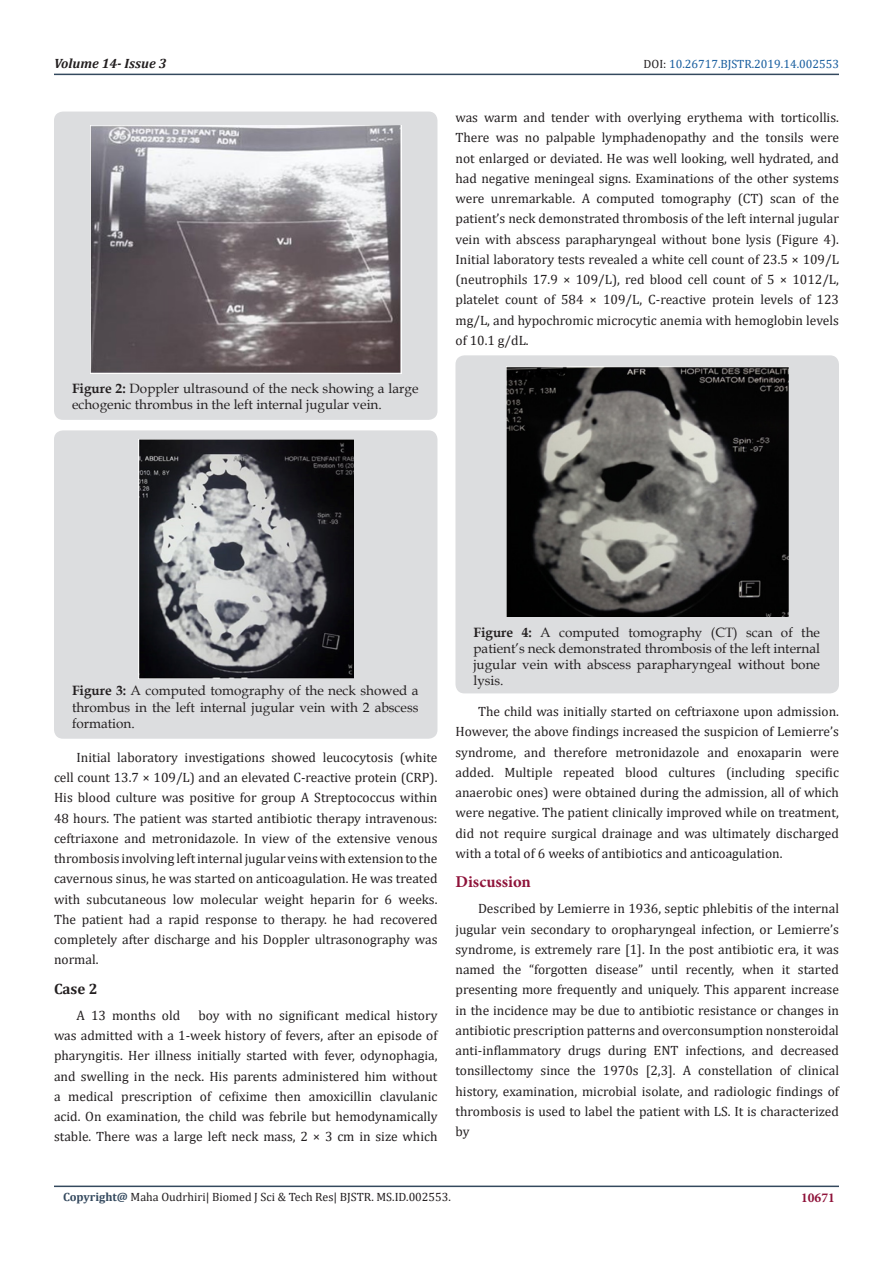
<style>
.page{position:relative;width:893px;height:1263px;background:#fff}
.page>*{position:absolute;margin:0;border:0;box-sizing:border-box;transform-origin:0 0}
.t1{font:700 16.5px "Minion Pro";color:#8f133a}
.t2{font:700 15px "Cambria";color:#231f20}
.t3{font:13.5px/20.2px "Cambria";color:#231f20;text-align:justify}
.t4{font:13.5px/16.2px "Book Antiqua";color:#231f20;text-align:justify}
.t5{font:italic 700 13.5px "Cambria";color:#231f20}
.t6{font:700 13.5px "Minion Pro";color:#8f133a}
.t7{font:12px "Cambria";color:#231f20}
.t8{font:12px "Cambria";color:#175d9e}
.s1{color:#231f20}
.s2{font-weight:700}
.s3{font-weight:700;color:#34495e}
</style>
<div class="page">
<hr style="left:54px;top:74px;width:785px;height:1px;background:#34495e">
<hr style="left:54px;top:1185px;width:785px;height:2px;background:#34495e">
<div style="left:54px;top:112px;width:383px;height:308px;background:#dcdddf;border-radius:9px"></div>
<img style="left:90px;top:126px;width:311px;height:248px">
<div style="left:54px;top:430px;width:383px;height:309px;background:#dcdddf;border-radius:9px"></div>
<img style="left:138px;top:440px;width:216px;height:239px">
<div style="left:455px;top:355px;width:384px;height:338px;background:#dcdddf;border-radius:9px"></div>
<img style="left:506px;top:367px;width:282px;height:250px">
<p class="t5" style="left:54px;top:54px;width:114px">Volume 14- Issue 3</p>
<p class="t8" style="left:643px;top:56px;width:197px"><span class="s1">DOI:</span> 10.26717.BJSTR.2019.14.002553</p>
<p class="t4" style="left:72px;top:380px;width:348px"><span class="s2">Figure 2:</span> Doppler ultrasound of the neck showing a large echogenic thrombus in the left internal jugular vein.</p>
<p class="t3" style="left:455px;top:107px;width:385px">was warm and tender with overlying erythema with torticollis.<br>There was no palpable lymphadenopathy and the tonsils were not enlarged or deviated. He was well looking, well hydrated, and had negative meningeal signs. Examinations of the other systems were unremarkable. A computed tomography (CT) scan of the patient’s neck demonstrated thrombosis of the left internal jugular vein with abscess parapharyngeal without bone lysis (Figure 4).<br>Initial laboratory tests revealed a white cell count of 23.5 × 109/L (neutrophils 17.9 × 109/L), red blood cell count of 5 × 1012/L, platelet count of 584 × 109/L, C-reactive protein levels of 123 mg/L, and hypochromic microcytic anemia with hemoglobin levels of 10.1 g/dL.</p>
<p class="t4" style="left:72px;top:682px;width:348px"><span class="s2">Figure 3:</span> A computed tomography of the neck showed a thrombus in the left internal jugular vein with 2 abscess formation.</p>
<p class="t3" style="left:54px;top:747px;width:385px;text-indent:22px">Initial laboratory investigations showed leucocytosis (white cell count 13.7 × 109/L) and an elevated C-reactive protein (CRP).<br>His blood culture was positive for group A Streptococcus within 48 hours. The patient was started antibiotic therapy intravenous: ceftriaxone and metronidazole. In view of the extensive venous thrombosis involving left internal jugular veins with extension to the cavernous sinus, he was started on anticoagulation. He was treated with subcutaneous low molecular weight heparin for 6 weeks.<br>The patient had a rapid response to therapy. he had recovered completely after discharge and his Doppler ultrasonography was normal.</p>
<p class="t2" style="left:54px;top:978px;width:45px">Case 2</p>
<p class="t3" style="left:76px;top:1005px;width:105px">A 13 months old</p>
<p class="t3" style="left:54px;top:1005px;width:385px;text-indent:145px">boy with no significant medical history was admitted with a 1-week history of fevers, after an episode of pharyngitis. Her illness initially started with fever, odynophagia, and swelling in the neck. His parents administered him without a medical prescription of cefixime then amoxicillin clavulanic acid. On examination, the child was febrile but hemodynamically stable. There was a large left neck mass, 2 × 3 cm in size which</p>
<p class="t4" style="left:473px;top:623px;width:348px"><span class="s2">Figure 4:</span> A computed tomography (CT) scan of the patient’s neck demonstrated thrombosis of the left internal jugular vein with abscess parapharyngeal without bone lysis.</p>
<p class="t3" style="left:455px;top:701px;width:385px;text-indent:22px">The child was initially started on ceftriaxone upon admission.<br>However, the above findings increased the suspicion of Lemierre’s syndrome, and therefore metronidazole and enoxaparin were added. Multiple repeated blood cultures (including specific anaerobic ones) were obtained during the admission, all of which were negative. The patient clinically improved while on treatment, did not require surgical drainage and was ultimately discharged with a total of 6 weeks of antibiotics and anticoagulation.</p>
<p class="t1" style="left:455px;top:870px;width:77px">Discussion</p>
<p class="t3" style="left:455px;top:899px;width:385px;text-indent:22px">Described by Lemierre in 1936, septic phlebitis of the internal jugular vein secondary to oropharyngeal infection, or Lemierre’s syndrome, is extremely rare [1]. In the post antibiotic era, it was named the “forgotten disease” until recently, when it started presenting more frequently and uniquely. This apparent increase in the incidence may be due to antibiotic resistance or changes in antibiotic prescription patterns and overconsumption nonsteroidal anti-inflammatory drugs during ENT infections, and decreased tonsillectomy since the 1970s [2,3]. A constellation of clinical history, examination, microbial isolate, and radiologic findings of thrombosis is used to label the patient with LS. It is characterized by</p>
<p class="t7" style="left:63px;top:1190px;width:389px"><span class="s3">Copyright@</span> Maha Oudrhiri| Biomed J Sci &amp; Tech Res| BJSTR. MS.ID.002553.</p>
<p class="t6" style="left:801px;top:1188px;width:35px">10671</p>
</div>
